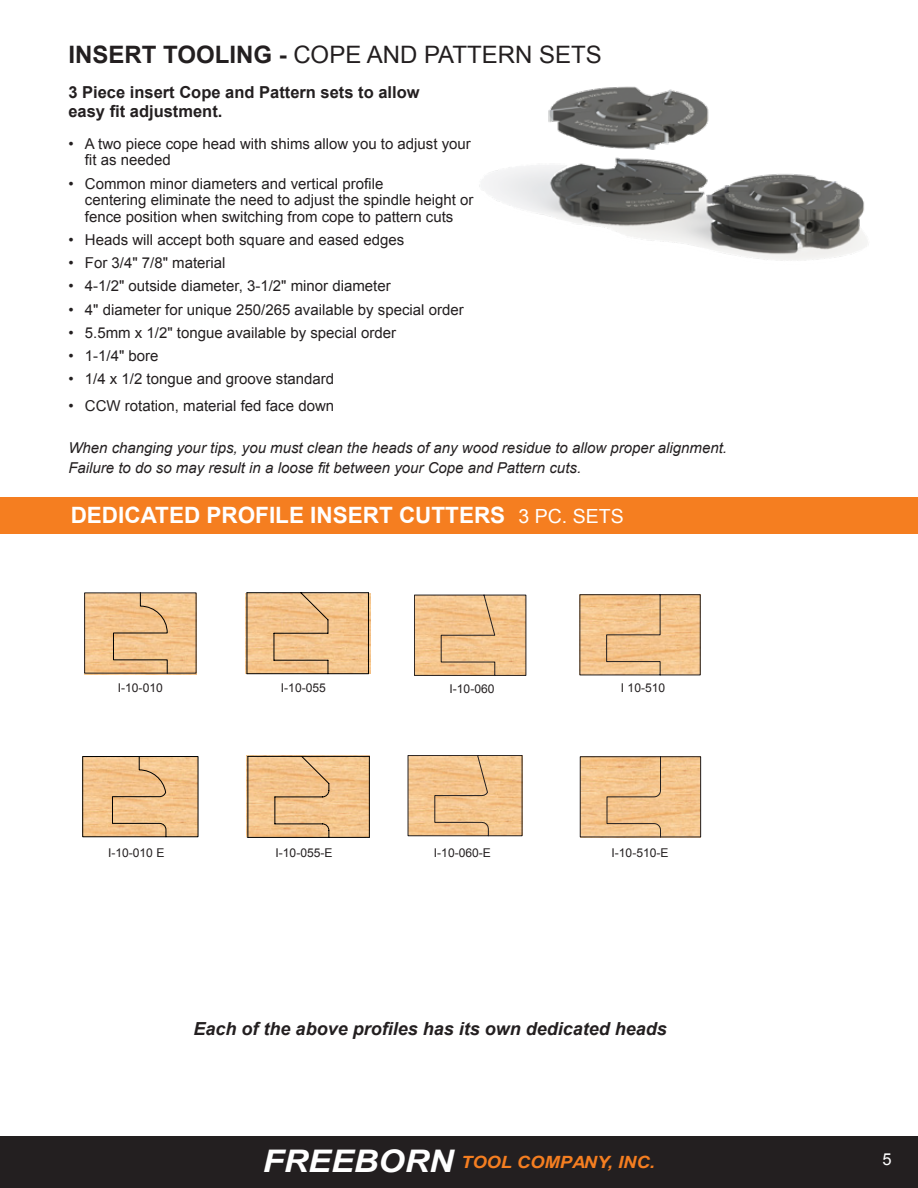
<style>
.page{position:relative;width:918px;height:1188px;background:#fff}
.page>*{position:absolute;margin:0;border:0;box-sizing:border-box;transform-origin:0 0}
.t1{font:24px "Arial";color:#231f20}
.t2{font:700 22.5px "Arial";color:#fff}
.t3{font:italic 700 18px "Arial";color:#231f20}
.t4{font:italic 700 16.8px "Arial";color:#f57e20;scale:1.09 1}
.t5{font:700 16.5px/19.5px "Arial";color:#231f20}
.t6{font:16.5px "Arial";color:#fff}
.t7{font:15px/16.5px "Arial";color:#231f20}
.t8{font:italic 15px/19.5px "Arial";color:#231f20}
.t9{font:12.15px "Arial";color:#231f20}
.s1{font-weight:700}
.s2{font-weight:400;font-size:19.5px}
.s3{font-size:31.2px;color:#fff}
</style>
<div class="page">
<div style="left:0;top:1136px;width:918px;height:52px;background:#231f20"></div>
<img style="left:479px;top:86px;width:389px;height:175px">
<div style="left:0;top:497px;width:918px;height:37px;background:#f57e20"></div>
<img style="left:86px;top:595px;width:108px;height:77px">
<svg style="left:113px;top:595px;width:55px;height:77px;background:#e8ba84"></svg>
<svg style="left:414px;top:595px;width:112px;height:81px;background:#e8bb86"></svg>
<svg style="left:580px;top:594px;width:121px;height:81px;background:#e9bc86"></svg>
<svg style="left:82px;top:756px;width:116px;height:81px;background:#e5b984"></svg>
<svg style="left:408px;top:755px;width:114px;height:81px;background:#e9bb86"></svg>
<svg style="left:580px;top:756px;width:121px;height:81px;background:#e9bb86"></svg>
<svg style="left:246px;top:592px;width:123px;height:82px;background:#e8bb86"></svg>
<hr style="left:247px;top:593px;width:1px;height:81px;background:#000">
<hr style="left:368px;top:593px;width:1px;height:81px;background:#000">
<svg style="left:246px;top:755px;width:124px;height:83px;background:#e9bb86"></svg>
<hr style="left:247px;top:756px;width:1px;height:81px;background:#000">
<hr style="left:369px;top:756px;width:1px;height:81px;background:#000">
<h1 class="t1" style="left:68px;top:39px;width:535px"><span class="s1">INSERT TOOLING -</span> COPE AND PATTERN SETS</h1>
<p class="t5" style="left:68px;top:83px;width:353px">3 Piece insert Cope and Pattern sets to allow easy fit adjustment.</p>
<p class="t7" style="left:85px;top:136px;width:388px;text-indent:-17px">• A two piece cope head with shims allow you to adjust your fit as needed</p>
<p class="t7" style="left:85px;top:175px;width:390px;text-indent:-16px">• Common minor diameters and vertical profile<br>centering eliminate the need to adjust the spindle height or fence position when switching from cope to pattern cuts</p>
<p class="t7" style="left:68px;top:232px;width:337px">• Heads will accept both square and eased edges</p>
<p class="t7" style="left:68px;top:255px;width:159px">• For 3/4" 7/8" material</p>
<p class="t7" style="left:68px;top:278px;width:324px">• 4-1/2" outside diameter, 3-1/2" minor diameter</p>
<p class="t7" style="left:68px;top:301px;width:397px">• 4" diameter for unique 250/265 available by special order</p>
<p class="t7" style="left:68px;top:325px;width:329px">• 5.5mm x 1/2" tongue available by special order</p>
<p class="t7" style="left:68px;top:348px;width:92px">• 1-1/4" bore</p>
<p class="t7" style="left:68px;top:371px;width:267px">• 1/4 x 1/2 tongue and groove standard</p>
<p class="t7" style="left:68px;top:397px;width:267px">• CCW rotation, material fed face down</p>
<p class="t8" style="left:68px;top:439px;width:660px">When changing your tips, you must clean the heads of any wood residue to allow proper alignment.<br>Failure to do so may result in a loose fit between your Cope and Pattern cuts.</p>
<h2 class="t2" style="left:71px;top:500px;width:555px">DEDICATED PROFILE INSERT CUTTERS <span class="s2">3 PC. SETS</span></h2>
<p class="t9" style="left:118px;top:680px;width:47px">I-10-010</p>
<p class="t9" style="left:281px;top:680px;width:47px">I-10-055</p>
<p class="t9" style="left:450px;top:680px;width:47px">I-10-060</p>
<p class="t9" style="left:621px;top:680px;width:46px">I 10-510</p>
<p class="t9" style="left:108px;top:845px;width:58px">I-10-010 E</p>
<p class="t9" style="left:434px;top:845px;width:59px">I-10-060-E</p>
<p class="t9" style="left:612px;top:845px;width:59px">I-10-510-E</p>
<p class="t9" style="left:276px;top:845px;width:59px">I-10-055-E</p>
<p class="t3" style="left:194px;top:1017px;width:475px">Each of the above profiles has its own dedicated heads</p>
<p class="t4" style="left:263px;top:1151px;width:361px"><span class="s3">FREEBORN</span> TOOL COMPANY, INC.</p>
<p class="t6" style="left:882px;top:1149px;width:11px">5</p>
</div>
